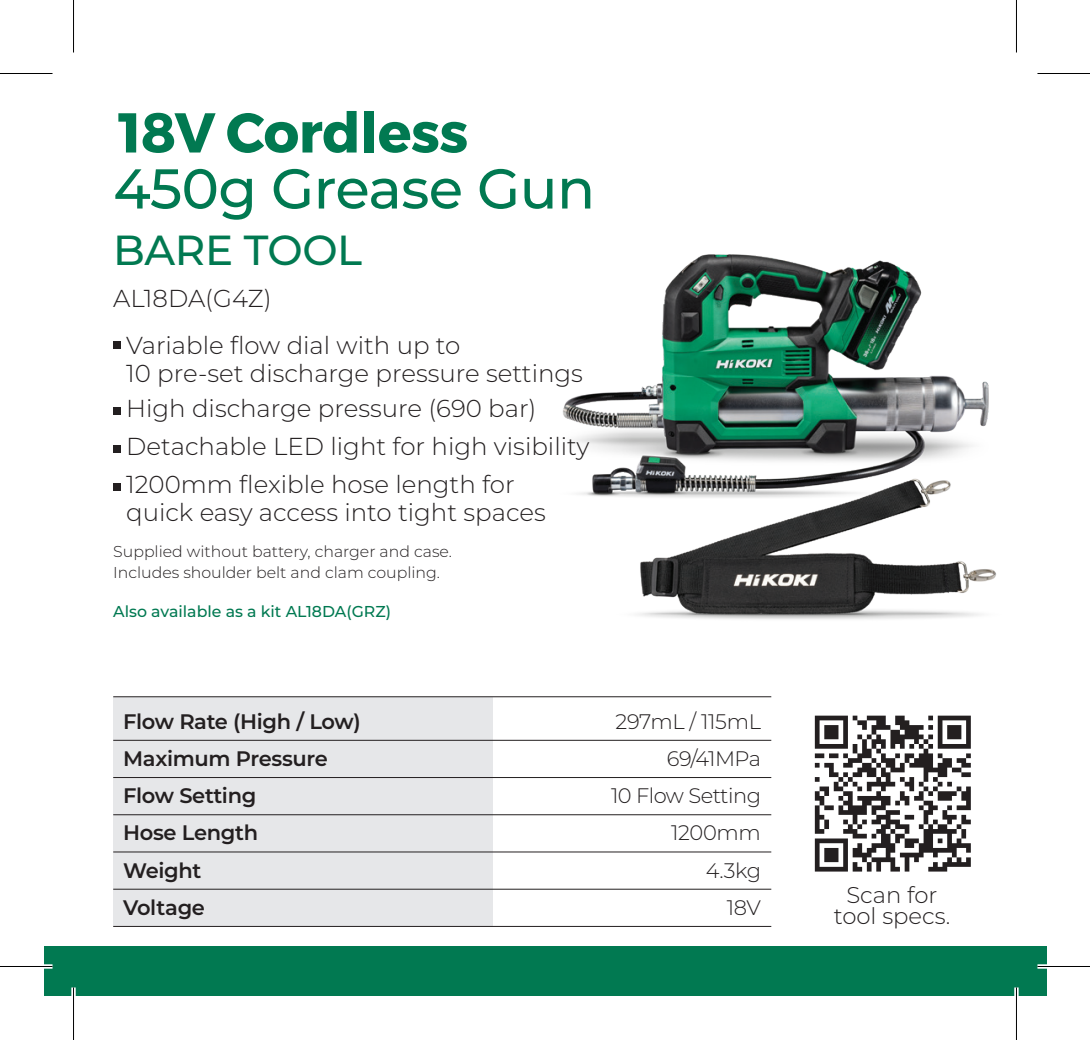
<style>
.page{position:relative;width:1090px;height:1040px;background:#fff}
.page>*{position:absolute;margin:0;border:0;box-sizing:border-box;transform-origin:0 0}
.t1{font:500 56px "Montserrat";letter-spacing:-.01em;color:#017951}
.t2{font:700 56px "Montserrat";letter-spacing:-.01em;color:#017951}
.t3{font:500 42px "Montserrat";letter-spacing:-.01em;color:#017951}
.t4{font:300 24.5px/47.9px "Montserrat";color:#231f20}
.t5{font:300 22.75px/21px "Montserrat";color:#231f20;text-align:center}
.t6{font:600 21px "Montserrat";letter-spacing:-.015em;color:#231f20}
.t7{font:300 21px "Montserrat";letter-spacing:-.025em;color:#231f20}
.t8{font:300 15.75px/21px "Montserrat";color:#231f20}
.t9{font:500 15.75px "Montserrat";color:#017951}
</style>
<div class="page">
<div style="left:44px;top:947px;width:1002px;height:49px;background:#017951"></div>
<div style="left:113px;top:697px;width:380px;height:229px;background:#e6e7e9"></div>
<div style="left:113px;top:342px;width:8px;height:7px;background:#231f20"></div>
<div style="left:113px;top:408px;width:8px;height:7px;background:#231f20"></div>
<div style="left:113px;top:446px;width:8px;height:7px;background:#231f20"></div>
<div style="left:113px;top:483px;width:8px;height:8px;background:#231f20"></div>
<hr style="left:113px;top:696px;width:658px;height:1px;background:#231f20">
<hr style="left:113px;top:740px;width:658px;height:1px;background:#231f20">
<hr style="left:113px;top:777px;width:658px;height:1px;background:#231f20">
<hr style="left:113px;top:814px;width:658px;height:1px;background:#231f20">
<hr style="left:113px;top:851px;width:658px;height:2px;background:#231f20">
<hr style="left:113px;top:889px;width:658px;height:1px;background:#231f20">
<hr style="left:113px;top:926px;width:658px;height:1px;background:#231f20">
<svg style="left:814px;top:716px;width:156px;height:156px"></svg>
<img style="left:563px;top:254px;width:426px;height:243px">
<img style="left:613px;top:470px;width:384px;height:149px">
<div style="left:0;top:964px;width:52px;height:5px;background:#fff"></div>
<div style="left:1037px;top:964px;width:53px;height:5px;background:#fff"></div>
<div style="left:71px;top:987px;width:5px;height:53px;background:#fff"></div>
<hr style="left:1014px;top:987px;width:4px;height:53px;background:#fff">
<hr style="left:0;top:73px;width:52px;height:1px;background:#000">
<hr style="left:1037px;top:73px;width:53px;height:1px;background:#000">
<hr style="left:0;top:966px;width:52px;height:1px;background:#000">
<hr style="left:1037px;top:966px;width:53px;height:1px;background:#000">
<hr style="left:73px;top:0;width:1px;height:52px;background:#000">
<hr style="left:73px;top:987px;width:1px;height:53px;background:#000">
<hr style="left:1015px;top:0;width:2px;height:52px;background:#000">
<hr style="left:1015px;top:987px;width:2px;height:53px;background:#000">
<h1 class="t2" style="left:113px;top:87px;width:356px">18V Cordless</h1>
<h1 class="t1" style="left:113px;top:150px;width:483px">450g Grease Gun</h1>
<h2 class="t3" style="left:113px;top:220px;width:250px">BARE TOOL</h2>
<p class="t4" style="left:126px;top:273px;width:336px;text-indent:-13px">AL18DA(G4Z)<br>Variable flow dial with up to</p>
<p class="t4" style="left:126px;top:356px;width:458px;line-height:34.3px">10 pre-set discharge pressure settings<br>High discharge pressure (690 bar)</p>
<p class="t4" style="left:126px;top:426px;width:465px;line-height:37.8px">Detachable LED light for high visibility<br>1200mm flexible hose length for</p>
<p class="t4" style="left:126px;top:487px;width:421px">quick easy access into tight spaces</p>
<p class="t8" style="left:113px;top:540px;width:340px">Supplied without battery, charger and case.<br>Includes shoulder belt and clam coupling.</p>
<p class="t9" style="left:113px;top:600px;width:279px">Also available as a kit AL18DA(GRZ)</p>
<p class="t6" style="left:123px;top:706px;width:239px">Flow Rate (High / Low)</p>
<p class="t7" style="left:615px;top:707px;width:147px">297mL / 115mL</p>
<p class="t6" style="left:123px;top:744px;width:206px">Maximum Pressure</p>
<p class="t7" style="left:667px;top:744px;width:96px">69/41MPa</p>
<p class="t6" style="left:123px;top:781px;width:135px">Flow Setting</p>
<p class="t7" style="left:611px;top:781px;width:151px">10 Flow Setting</p>
<p class="t6" style="left:123px;top:818px;width:136px">Hose Length</p>
<p class="t7" style="left:671px;top:819px;width:91px">1200mm</p>
<p class="t6" style="left:123px;top:855px;width:80px">Weight</p>
<p class="t7" style="left:705px;top:856px;width:57px">4.3kg</p>
<p class="t6" style="left:123px;top:892px;width:83px">Voltage</p>
<p class="t7" style="left:727px;top:893px;width:36px">18V</p>
<p class="t5" style="left:833px;top:884px;width:118px">Scan for tool specs.</p>
</div>
